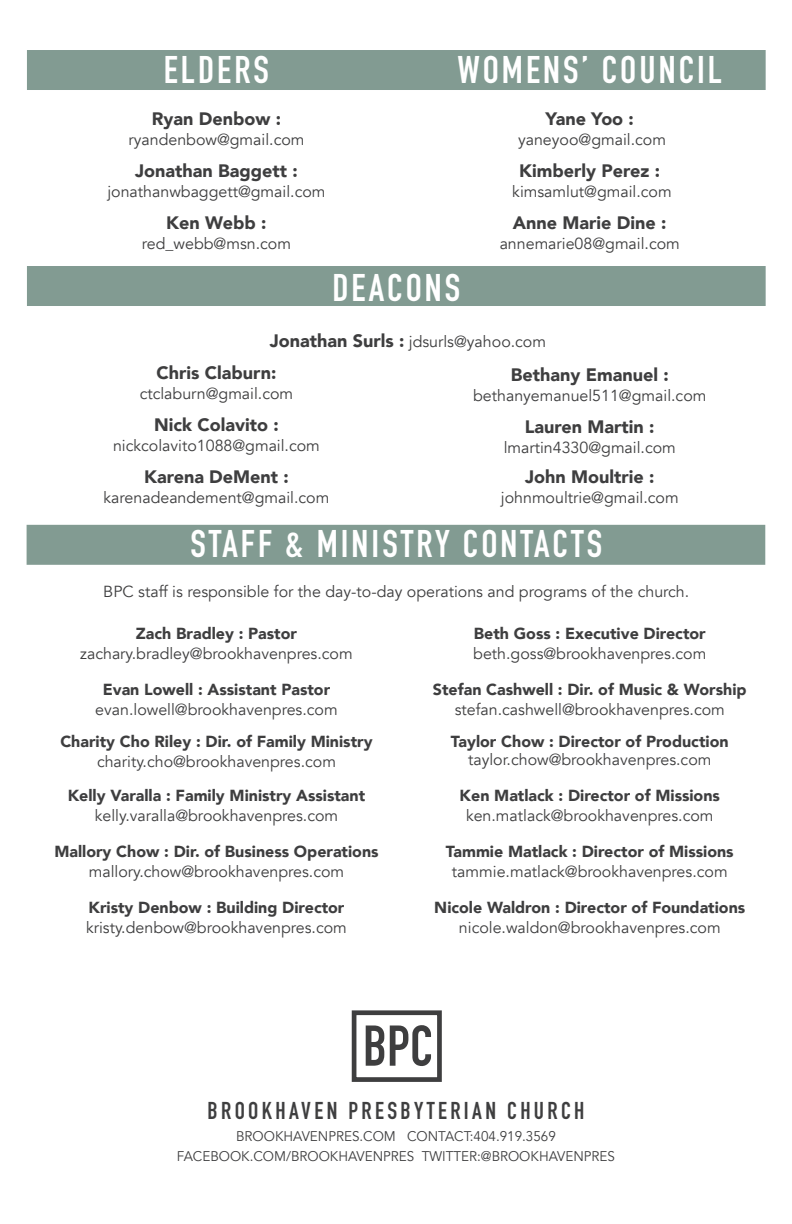
<style>
.page{position:relative;width:792px;height:1224px;background:#fff}
.page>*{position:absolute;margin:0;border:0;box-sizing:border-box;transform-origin:0 0}
.t1{font:700 56.4px "DIN Condensed";color:#3e3e3f}
.t2{font:700 38px "DIN Condensed";letter-spacing:.08em;color:#fff}
.t3{font:700 24px "DIN Condensed";letter-spacing:.14em;color:#3e3e3f}
.t4{font:900 18px "Avenir";color:#3e3e3f}
.t5{font:16px "Avenir";color:#3e3e3f}
.t6{font:900 16px "Avenir";color:#3e3e3f}
.t7{font:14px/20px "Avenir";color:#3e3e3f;text-align:center;scale:.96 1}
.s1{font-weight:900;font-size:18px}
</style>
<div class="page">
<div style="left:27px;top:525px;width:738px;height:40px;background:#829b92"></div>
<div style="left:27px;top:266px;width:739px;height:40px;background:#829b92"></div>
<div style="left:27px;top:50px;width:739px;height:40px;background:#829b92"></div>
<div style="left:352px;top:1010px;width:90px;height:72px;border:5px solid #3e3e3f"></div>
<h2 class="t2" style="left:164px;top:44px;width:107px">ELDERS</h2>
<p class="t4" style="left:152px;top:103px;width:131px">Ryan Denbow :</p>
<p class="t5" style="left:128px;top:130px;width:178px">ryandenbow@gmail.com</p>
<p class="t4" style="left:135px;top:155px;width:164px">Jonathan Baggett :</p>
<p class="t5" style="left:107px;top:182px;width:220px">jonathanwbaggett@gmail.com</p>
<p class="t4" style="left:166px;top:207px;width:102px">Ken Webb :</p>
<p class="t5" style="left:142px;top:234px;width:151px">red_webb@msn.com</p>
<h2 class="t2" style="left:458px;top:44px;width:266px">WOMENS’ COUNCIL</h2>
<p class="t4" style="left:546px;top:103px;width:90px">Yane Yoo :</p>
<p class="t5" style="left:518px;top:130px;width:149px">yaneyoo@gmail.com</p>
<p class="t4" style="left:519px;top:155px;width:143px">Kimberly Perez :</p>
<p class="t5" style="left:512px;top:182px;width:161px">kimsamlut@gmail.com</p>
<p class="t4" style="left:513px;top:207px;width:155px">Anne Marie Dine :</p>
<p class="t5" style="left:500px;top:234px;width:182px">annemarie08@gmail.com</p>
<h2 class="t2" style="left:332px;top:262px;width:129px">DEACONS</h2>
<p class="t5" style="left:270px;top:332px;width:278px"><span class="s1">Jonathan Surls :</span> jdsurls@yahoo.com</p>
<p class="t4" style="left:156px;top:357px;width:121px">Chris Claburn:</p>
<p class="t5" style="left:140px;top:384px;width:155px">ctclaburn@gmail.com</p>
<p class="t4" style="left:154px;top:409px;width:126px">Nick Colavito :</p>
<p class="t5" style="left:113px;top:436px;width:208px">nickcolavito1088@gmail.com</p>
<p class="t4" style="left:144px;top:461px;width:146px">Karena DeMent :</p>
<p class="t5" style="left:104px;top:488px;width:227px">karenadeandement@gmail.com</p>
<p class="t4" style="left:511px;top:359px;width:159px">Bethany Emanuel :</p>
<p class="t5" style="left:473px;top:386px;width:235px">bethanyemanuel511@gmail.com</p>
<p class="t4" style="left:525px;top:411px;width:131px">Lauren Martin :</p>
<p class="t5" style="left:504px;top:438px;width:174px">lmartin4330@gmail.com</p>
<p class="t4" style="left:525px;top:461px;width:131px">John Moultrie :</p>
<p class="t5" style="left:501px;top:488px;width:179px">johnmoultrie@gmail.com</p>
<h2 class="t2" style="left:190px;top:518px;width:413px">STAFF &amp; MINISTRY CONTACTS</h2>
<p class="t5" style="left:103px;top:582px;width:588px">BPC staff is responsible for the day-to-day operations and programs of the church.</p>
<p class="t6" style="left:136px;top:620px;width:163px">Zach Bradley : Pastor</p>
<p class="t5" style="left:80px;top:644px;width:274px">zachary.bradley@brookhavenpres.com</p>
<p class="t6" style="left:103px;top:676px;width:229px">Evan Lowell : Assistant Pastor</p>
<p class="t5" style="left:95px;top:700px;width:244px">evan.lowell@brookhavenpres.com</p>
<p class="t6" style="left:60px;top:728px;width:314px">Charity Cho Riley : Dir. of Family Ministry</p>
<p class="t5" style="left:97px;top:752px;width:240px">charity.cho@brookhavenpres.com</p>
<p class="t6" style="left:68px;top:782px;width:299px">Kelly Varalla : Family Ministry Assistant</p>
<p class="t5" style="left:95px;top:806px;width:245px">kelly.varalla@brookhavenpres.com</p>
<p class="t6" style="left:54px;top:838px;width:326px">Mallory Chow : Dir. of Business Operations</p>
<p class="t5" style="left:89px;top:862px;width:257px">mallory.chow@brookhavenpres.com</p>
<p class="t6" style="left:89px;top:894px;width:257px">Kristy Denbow : Building Director</p>
<p class="t5" style="left:86px;top:918px;width:262px">kristy.denbow@brookhavenpres.com</p>
<p class="t6" style="left:474px;top:620px;width:233px">Beth Goss : Executive Director</p>
<p class="t5" style="left:473px;top:644px;width:235px">beth.goss@brookhavenpres.com</p>
<p class="t6" style="left:433px;top:676px;width:315px">Stefan Cashwell : Dir. of Music &amp; Worship</p>
<p class="t5" style="left:455px;top:700px;width:272px">stefan.cashwell@brookhavenpres.com</p>
<p class="t6" style="left:451px;top:728px;width:279px">Taylor Chow : Director of Production</p>
<p class="t5" style="left:468px;top:750px;width:245px">taylor.chow@brookhavenpres.com</p>
<p class="t6" style="left:460px;top:782px;width:262px">Ken Matlack : Director of Missions</p>
<p class="t5" style="left:466px;top:806px;width:249px">ken.matlack@brookhavenpres.com</p>
<p class="t6" style="left:446px;top:838px;width:289px">Tammie Matlack : Director of Missions</p>
<p class="t5" style="left:452px;top:862px;width:277px">tammie.matlack@brookhavenpres.com</p>
<p class="t6" style="left:434px;top:894px;width:313px">Nicole Waldron : Director of Foundations</p>
<p class="t5" style="left:459px;top:918px;width:263px">nicole.waldon@brookhavenpres.com</p>
<h1 class="t1" style="left:363px;top:1008px;width:72px">BPC</h1>
<h3 class="t3" style="left:208px;top:1094px;width:378px">BROOKHAVEN PRESBYTERIAN CHURCH</h3>
<p class="t7" style="left:177px;top:1126px;width:458px">BROOKHAVENPRES.COM CONTACT:404.919.3569<br>FACEBOOK.COM/BROOKHAVENPRES TWITTER:@BROOKHAVENPRES</p>
</div>
